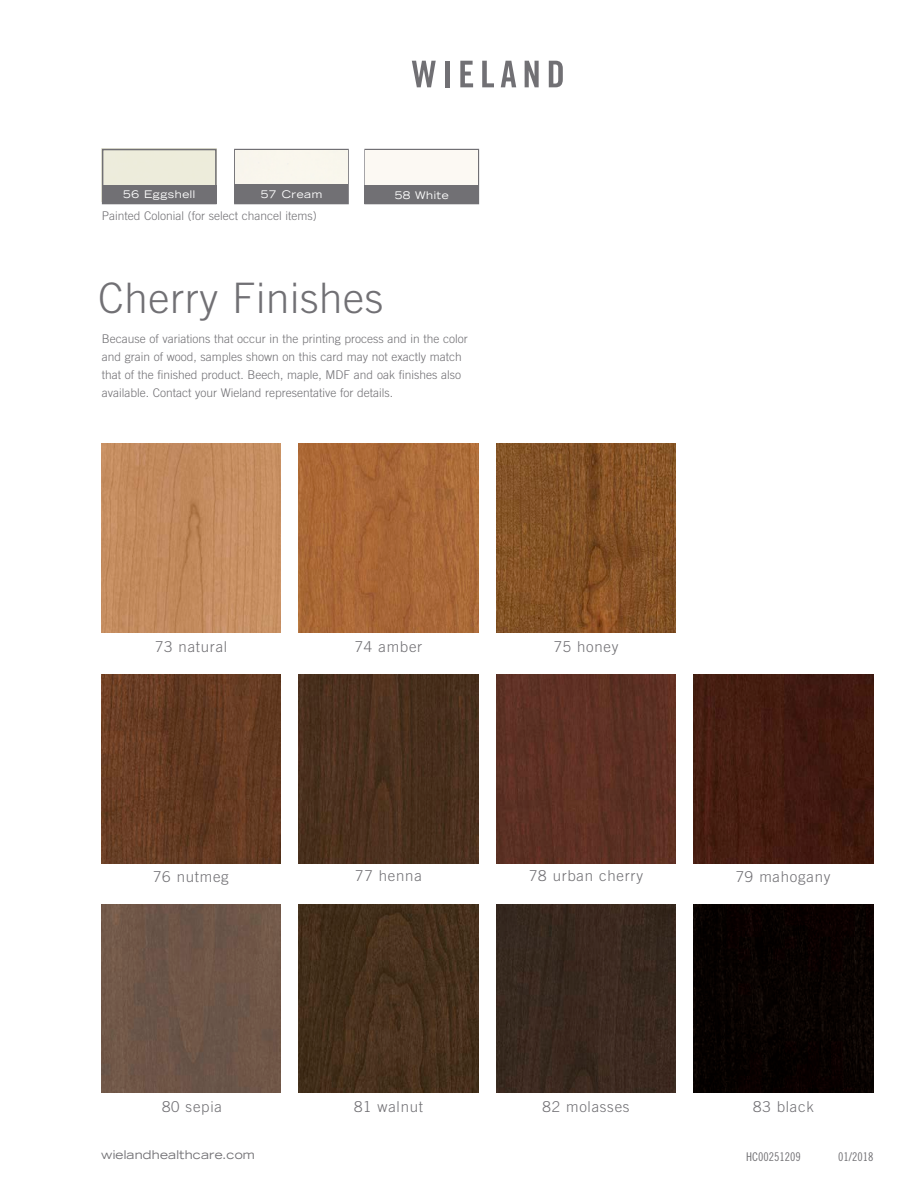
<style>
.page{position:relative;width:918px;height:1188px;background:#fff}
.page>*{position:absolute;margin:0;border:0;box-sizing:border-box;transform-origin:0 0}
.t1{font:300 42px "Trade Gothic LT Std";letter-spacing:.015em;color:#717074}
.t2{font:300 15px "Trade Gothic LT Std";letter-spacing:.05em;color:#717074}
.t3{font:300 12px/18px "Trade Gothic LT Std";color:#717074}
.t4{font:expanded 12px "Trade Gothic LT Std";letter-spacing:.015em;color:#717074}
.t5{font:12px "Trade Gothic LT Std Cn 18";color:#717074}
.t6{font:expanded 10.5px "Trade Gothic LT Std";letter-spacing:.05em;color:#fff}
</style>
<div class="page">
<svg style="left:412px;top:61px;width:24px;height:26px"></svg>
<div style="left:445px;top:61px;width:5px;height:26px;background:#717074"></div>
<svg style="left:460px;top:61px;width:13px;height:26px"></svg>
<svg style="left:482px;top:61px;width:12px;height:26px"></svg>
<svg style="left:501px;top:61px;width:15px;height:26px"></svg>
<svg style="left:525px;top:61px;width:14px;height:26px"></svg>
<svg style="left:549px;top:61px;width:14px;height:26px"></svg>
<div style="left:496px;top:904px;width:180px;height:188px;background:#39291f"></div>
<img style="left:694px;top:675px;width:179px;height:188px">
<img style="left:496px;top:675px;width:180px;height:188px">
<img style="left:299px;top:444px;width:179px;height:189px">
<img style="left:101px;top:904px;width:180px;height:188px">
<img style="left:101px;top:675px;width:180px;height:188px">
<img style="left:299px;top:904px;width:179px;height:188px">
<div style="left:694px;top:904px;width:179px;height:188px;background:#080201"></div>
<img style="left:299px;top:675px;width:179px;height:188px">
<img style="left:496px;top:444px;width:180px;height:189px">
<img style="left:101px;top:444px;width:180px;height:189px">
<div style="left:102px;top:149px;width:115px;height:55px;border:2px solid #717074"></div>
<div style="left:364px;top:149px;width:115px;height:55px;border:2px solid #717074"></div>
<div style="left:234px;top:149px;width:115px;height:55px;border:2px solid #717074"></div>
<div style="left:102px;top:186px;width:115px;height:18px;background:#717074"></div>
<div style="left:234px;top:185px;width:114px;height:18px;background:#717074"></div>
<div style="left:364px;top:186px;width:114px;height:18px;background:#717074"></div>
<p class="t6" style="left:123px;top:187px;width:73px">56 Eggshell</p>
<p class="t6" style="left:261px;top:188px;width:63px">57 Cream</p>
<p class="t6" style="left:395px;top:189px;width:55px">58 White</p>
<p class="t3" style="left:102px;top:207px;width:217px">Painted Colonial (for select chancel items)</p>
<p class="t1" style="left:98px;top:273px;width:287px">Cherry Finishes</p>
<p class="t3" style="left:102px;top:329px;width:368px">Because of variations that occur in the printing process and in the color and grain of wood, samples shown on this card may not exactly match that of the finished product. Beech, maple, MDF and oak finishes also available. Contact your Wieland representative for details.</p>
<p class="t2" style="left:155px;top:637px;width:74px">73 natural</p>
<p class="t2" style="left:554px;top:638px;width:66px">75 honey</p>
<p class="t2" style="left:355px;top:638px;width:69px">74 amber</p>
<p class="t2" style="left:153px;top:867px;width:77px">76 nutmeg</p>
<p class="t2" style="left:355px;top:867px;width:68px">77 henna</p>
<p class="t2" style="left:529px;top:867px;width:115px">78 urban cherry</p>
<p class="t2" style="left:736px;top:867px;width:96px">79 mahogany</p>
<p class="t2" style="left:162px;top:1098px;width:61px">80 sepia</p>
<p class="t2" style="left:354px;top:1097px;width:70px">81 walnut</p>
<p class="t2" style="left:753px;top:1098px;width:62px">83 black</p>
<p class="t2" style="left:543px;top:1098px;width:89px">82 molasses</p>
<p class="t4" style="left:101px;top:1147px;width:155px">wielandhealthcare.com</p>
<p class="t5" style="left:746px;top:1149px;width:56px">HC00251209</p>
<p class="t5" style="left:838px;top:1149px;width:37px">01/2018</p>
</div>
